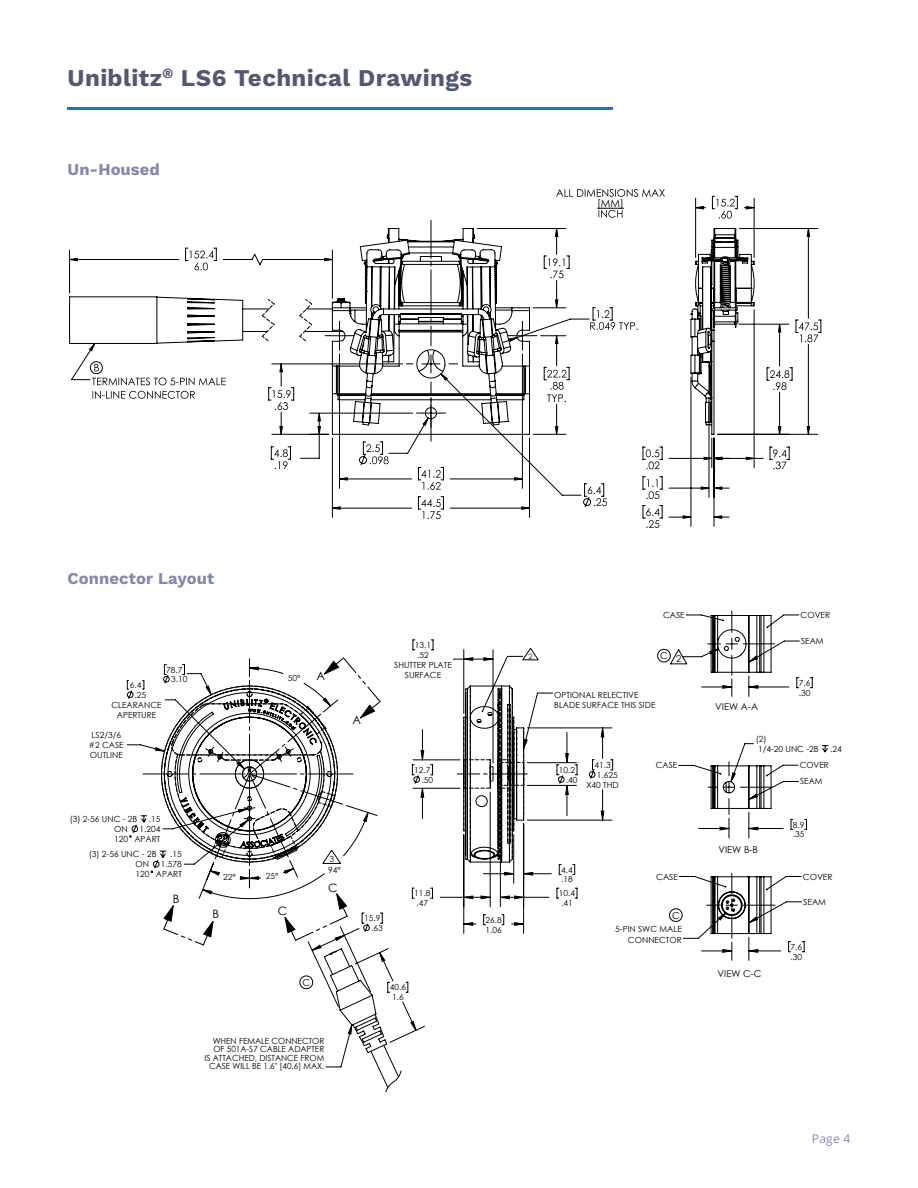
<style>
.page{position:relative;width:918px;height:1188px;background:#fff}
.page>*{position:absolute;margin:0;border:0;box-sizing:border-box;transform-origin:0 0}
.t1{font:700 24px "Work Sans";letter-spacing:.015em;color:#545770}
.t2{font:700 16.5px "Work Sans";letter-spacing:.005em;color:#8589a9}
.t3{font:12px "Open Sans";color:#8589a9}
.t4{font:11.55px "Century Gothic";color:#000}
.t5{font:10.5px "Century Gothic";color:#000}
.t6{font:9.45px "Century Gothic";color:#000}
.t7{font:8.4px/9.8px "Century Gothic";color:#000}
.t8{font:7.35px "Century Gothic";color:#000}
</style>
<div class="page">
<hr style="left:68px;top:107px;width:545px;height:3px;background:#3270a7">
<svg style="left:646px;top:527px;width:13px;height:1px"></svg>
<svg style="left:556px;top:189px;width:109px;height:7px"></svg>
<svg style="left:270px;top:207px;width:540px;height:311px"></svg>
<svg style="left:69px;top:228px;width:461px;height:207px"></svg>
<svg style="left:690px;top:228px;width:65px;height:207px"></svg>
<svg style="left:821px;top:745px;width:8px;height:8px"></svg>
<svg style="left:413px;top:640px;width:2px;height:11px"></svg>
<svg style="left:431px;top:640px;width:3px;height:11px"></svg>
<svg style="left:371px;top:1053px;width:31px;height:40px"></svg>
<svg style="left:388px;top:675px;width:370px;height:355px"></svg>
<svg style="left:299px;top:912px;width:89px;height:142px"></svg>
<svg style="left:127px;top:657px;width:255px;height:289px"></svg>
<svg style="left:708px;top:762px;width:64px;height:52px"></svg>
<svg style="left:707px;top:873px;width:65px;height:65px"></svg>
<svg style="left:670px;top:611px;width:102px;height:64px"></svg>
<svg style="left:453px;top:648px;width:86px;height:215px"></svg>
<h1 class="t1" style="left:68px;top:64px;width:406px">Uniblitz<sup>®</sup> LS6 Technical Drawings</h1>
<h2 class="t2" style="left:68px;top:159px;width:94px">Un-Housed</h2>
<p class="t5" style="left:597px;top:196px;width:28px">[MM]</p>
<h2 class="t2" style="left:68px;top:569px;width:148px">Connector Layout</h2>
<p class="t7" style="left:663px;top:610px;width:23px">CASE</p>
<p class="t7" style="left:801px;top:610px;width:31px">COVER</p>
<p class="t7" style="left:130px;top:680px;width:13px">6.4</p>
<p class="t7" style="left:166px;top:665px;width:23px;text-align:center">78.7<br>3.10</p>
<p class="t7" style="left:134px;top:690px;width:13px">.25</p>
<p class="t7" style="left:111px;top:700px;width:52px">CLEARANCE</p>
<p class="t7" style="left:117px;top:710px;width:41px">APERTURE</p>
<p class="t7" style="left:288px;top:673px;width:14px">50°</p>
<h3 class="t4" style="left:316px;top:668px;width:10px">A</h3>
<h3 class="t4" style="left:352px;top:712px;width:10px">A</h3>
<p class="t7" style="left:394px;top:640px;width:59px;text-align:center">13.1<br>.52<br>SHUTTER PLATE<br>SURFACE</p>
<p class="t8" style="left:529px;top:651px;width:6px">2</p>
<p class="t6" style="left:660px;top:651px;width:23px">C 2</p>
<p class="t7" style="left:554px;top:690px;width:103px">OPTIONAL RELECTIVE<br>BLADE SURFACE THIS SIDE</p>
<p class="t6" style="left:715px;top:700px;width:44px">VIEW A-A</p>
<p class="t7" style="left:801px;top:636px;width:24px">SEAM</p>
<p class="t7" style="left:799px;top:678px;width:13px">7.6 .30</p>
<p class="t7" style="left:89px;top:730px;width:36px;text-align:center">LS2/3/6 #2 CASE<br>OUTLINE</p>
<p class="t7" style="left:756px;top:734px;width:64px">(2)<br>1/4-20 UNC -2B</p>
<p class="t7" style="left:830px;top:744px;width:13px">.24</p>
<p class="t7" style="left:414px;top:765px;width:20px;text-align:right">12.7 .50</p>
<p class="t7" style="left:559px;top:765px;width:20px;text-align:right">10.2 .40</p>
<p class="t7" style="left:594px;top:760px;width:18px">41.3</p>
<p class="t7" style="left:597px;top:770px;width:22px">1.625</p>
<p class="t7" style="left:586px;top:780px;width:34px">X40 THD</p>
<p class="t7" style="left:656px;top:760px;width:23px">CASE</p>
<p class="t7" style="left:800px;top:760px;width:31px">COVER</p>
<p class="t7" style="left:800px;top:776px;width:24px">SEAM</p>
<p class="t7" style="left:70px;top:814px;width:69px">(3) 2-56 UNC - 2B</p>
<p class="t7" style="left:149px;top:814px;width:13px">.15</p>
<p class="t7" style="left:114px;top:824px;width:15px">ON</p>
<p class="t7" style="left:114px;top:824px;width:48px;text-align:right">1.204<br>120 APART</p>
<p class="t7" style="left:89px;top:849px;width:69px">(3) 2-56 UNC - 2B</p>
<p class="t7" style="left:170px;top:849px;width:13px">.15</p>
<p class="t7" style="left:136px;top:859px;width:15px">ON</p>
<p class="t7" style="left:135px;top:859px;width:48px;text-align:right">1.578<br>120 APART</p>
<h3 class="t4" style="left:173px;top:891px;width:8px">B</h3>
<p class="t7" style="left:223px;top:872px;width:14px">22°</p>
<h3 class="t4" style="left:212px;top:906px;width:8px">B</h3>
<p class="t7" style="left:266px;top:871px;width:14px">25°</p>
<h3 class="t4" style="left:278px;top:902px;width:11px">C</h3>
<p class="t7" style="left:328px;top:854px;width:14px;line-height:10.2px">3<br>94°</p>
<h3 class="t4" style="left:328px;top:880px;width:11px">C</h3>
<p class="t7" style="left:364px;top:913px;width:20px;text-align:right">15.9 .63</p>
<p class="t7" style="left:561px;top:865px;width:13px">4.4 .18</p>
<p class="t7" style="left:414px;top:888px;width:18px">11.8 .47</p>
<p class="t7" style="left:559px;top:888px;width:18px">10.4 .41</p>
<p class="t7" style="left:486px;top:915px;width:18px">26.8<br>1.06</p>
<p class="t7" style="left:656px;top:872px;width:23px">CASE</p>
<p class="t6" style="left:672px;top:908px;width:9px">C</p>
<p class="t7" style="left:615px;top:923px;width:68px;line-height:11.4px;text-align:right">5-PIN SWC MALE<br>CONNECTOR</p>
<p class="t6" style="left:718px;top:843px;width:41px">VIEW B-B</p>
<p class="t7" style="left:793px;top:819px;width:13px">8.9 .35</p>
<p class="t7" style="left:803px;top:872px;width:31px">COVER</p>
<p class="t7" style="left:803px;top:897px;width:24px">SEAM</p>
<p class="t7" style="left:791px;top:942px;width:13px">7.6 .30</p>
<p class="t6" style="left:303px;top:976px;width:9px">C</p>
<p class="t7" style="left:390px;top:982px;width:18px">40.6<br>1.6</p>
<p class="t6" style="left:718px;top:967px;width:46px">VIEW C-C</p>
<p class="t7" style="left:205px;top:1037px;width:121px;line-height:8.4px;text-align:right">WHEN FEMALE CONNECTOR<br>OF 501A-S7 CABLE ADAPTER<br>IS ATTACHED, DISTANCE FROM<br>CASE WILL BE 1.6" [40.6] MAX.</p>
<h3 class="t3" style="left:812px;top:1131px;width:40px">Page 4</h3>
</div>
